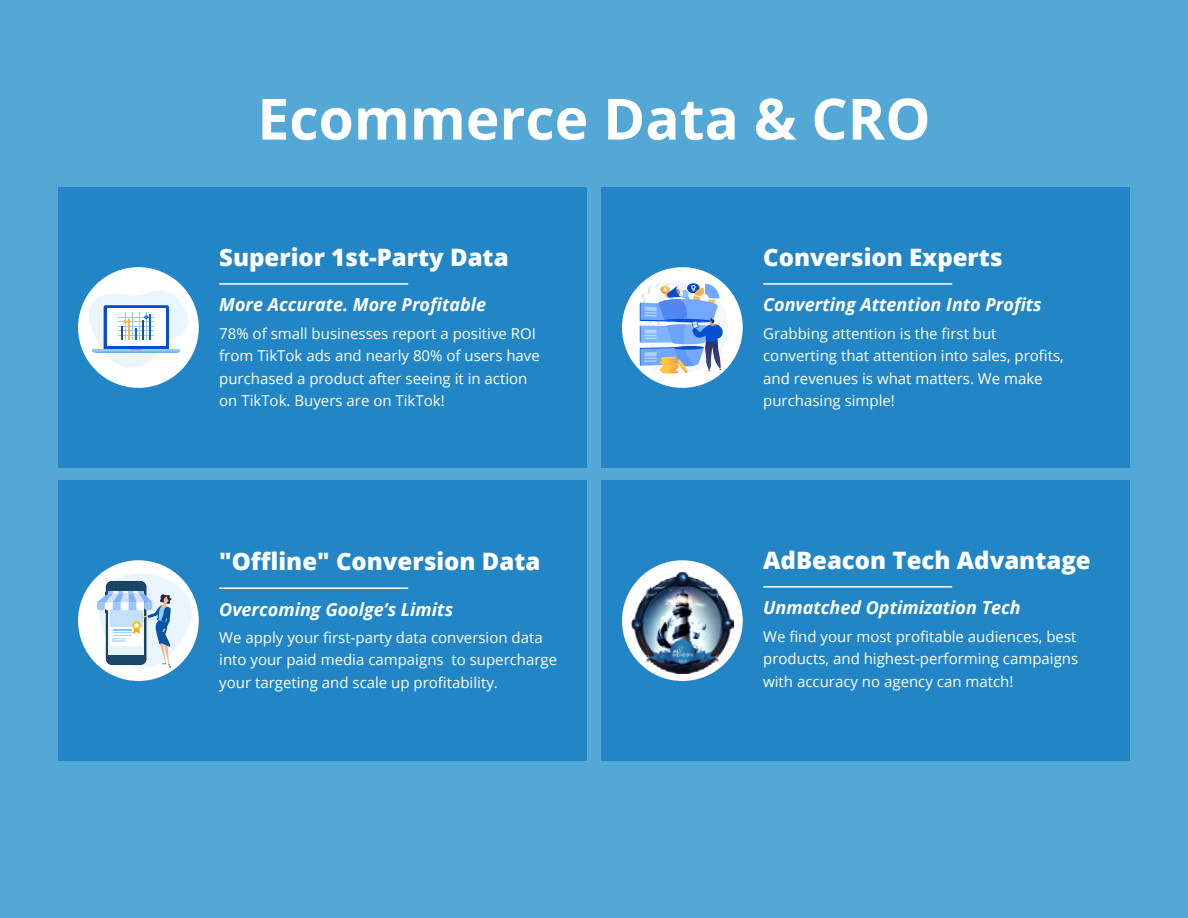
<style>
.page{position:relative;width:1188px;height:918px;background:#54a8d6}
.page>*{position:absolute;margin:0;border:0;box-sizing:border-box;transform-origin:0 0}
.t1{font:700 57px "Open Sans";color:#fff}
.t2{font:800 24px "Open Sans";color:#fff}
.t3{font:italic 700 18px "Open Sans";color:#fff}
.t4{font:15px/22.5px "Open Sans";color:#fff}
</style>
<div class="page">
<div style="left:58px;top:187px;width:528px;height:281px;background:#2286c6"></div>
<div style="left:58px;top:480px;width:528px;height:281px;background:#2286c6"></div>
<div style="left:602px;top:187px;width:528px;height:281px;background:#2286c6"></div>
<div style="left:602px;top:480px;width:528px;height:281px;background:#2286c6"></div>
<hr style="left:219px;top:283px;width:189px;height:2px;background:#fff">
<hr style="left:763px;top:283px;width:189px;height:2px;background:#fff">
<div style="left:78px;top:267px;width:121px;height:121px;background:#fff;border-radius:50%"></div>
<div style="left:622px;top:267px;width:121px;height:121px;background:#fff;border-radius:50%"></div>
<svg style="left:81px;top:289px;width:111px;height:87px"></svg>
<hr style="left:219px;top:587px;width:189px;height:2px;background:#fff">
<hr style="left:763px;top:586px;width:189px;height:2px;background:#fff">
<div style="left:78px;top:560px;width:121px;height:121px;background:#fff;border-radius:50%"></div>
<div style="left:622px;top:560px;width:121px;height:121px;background:#fff;border-radius:50%"></div>
<svg style="left:91px;top:572px;width:102px;height:103px"></svg>
<svg style="left:635px;top:277px;width:96px;height:105px"></svg>
<img style="left:631px;top:571px;width:103px;height:102px">
<h1 class="t1" style="left:257px;top:79px;width:675px">Ecommerce Data &amp; CRO</h1>
<h2 class="t2" style="left:219px;top:239px;width:291px">Superior 1st-Party Data</h2>
<p class="t3" style="left:219px;top:292px;width:268px">More Accurate. More Profitable</p>
<p class="t4" style="left:219px;top:322px;width:322px">78% of small businesses report a positive ROI from TikTok ads and nearly 80% of users have purchased a product after seeing it in action on TikTok. Buyers are on TikTok!</p>
<h2 class="t2" style="left:219px;top:543px;width:323px">"Offline" Conversion Data</h2>
<p class="t3" style="left:219px;top:596px;width:235px">Overcoming Goolge’s Limits</p>
<p class="t4" style="left:219px;top:626px;width:340px">We apply your first-party data conversion data into your paid media campaigns to supercharge your targeting and scale up profitability.</p>
<h2 class="t2" style="left:763px;top:239px;width:241px">Conversion Experts</h2>
<p class="t3" style="left:763px;top:292px;width:280px">Converting Attention Into Profits</p>
<p class="t4" style="left:763px;top:322px;width:302px">Grabbing attention is the first but converting that attention into sales, profits, and revenues is what matters. We make purchasing simple!</p>
<h2 class="t2" style="left:763px;top:542px;width:329px">AdBeacon Tech Advantage</h2>
<p class="t3" style="left:763px;top:595px;width:259px">Unmatched Optimization Tech</p>
<p class="t4" style="left:763px;top:624px;width:317px">We find your most profitable audiences, best products, and highest-performing campaigns with accuracy no agency can match!</p>
</div>
